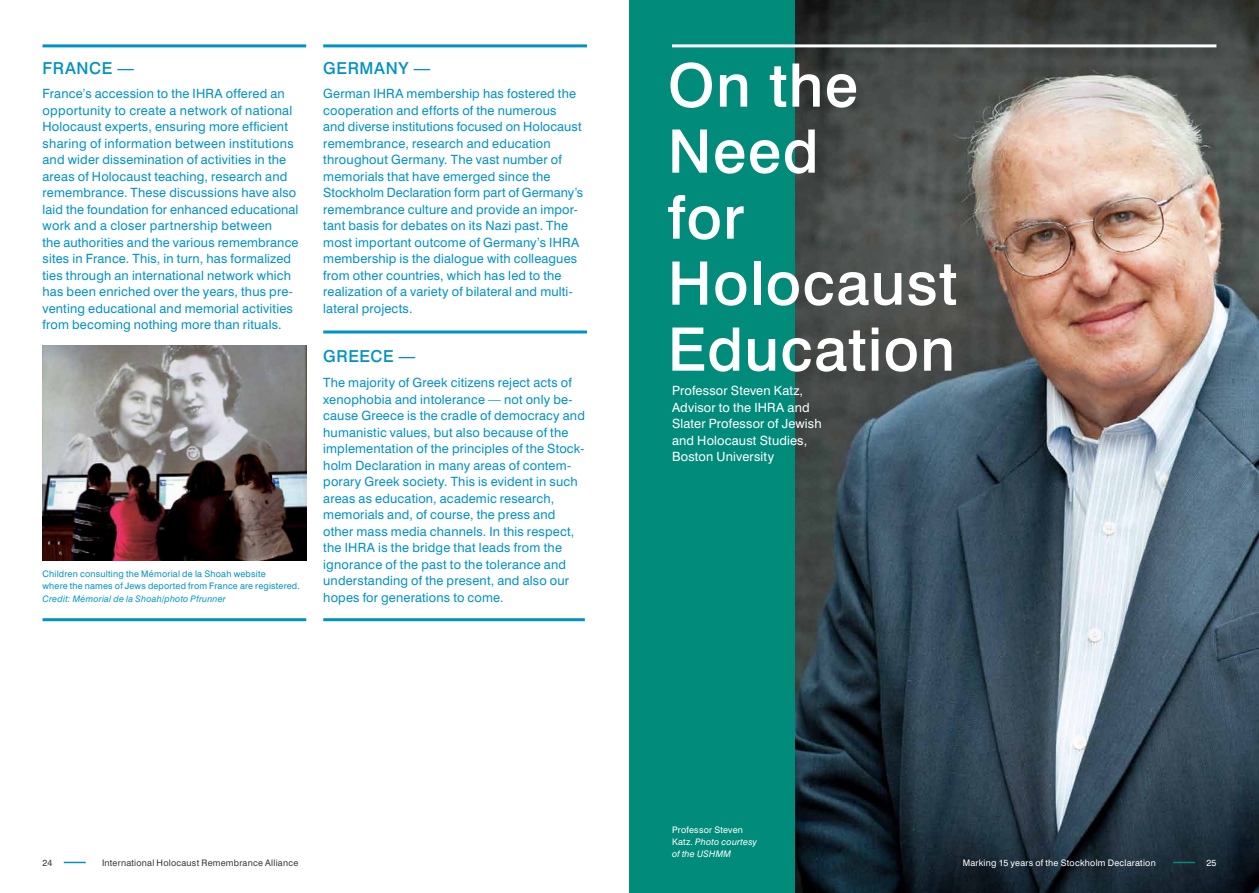
<style>
.page{position:relative;width:1259px;height:893px;background:#fff}
.page>*{position:absolute;margin:0;border:0;box-sizing:border-box;transform-origin:0 0}
.t1{font:500 60px/66px "Swiss 721 BT";letter-spacing:.02em;color:#fff}
.t2{font:500 16.5px "Swiss 721 BT";letter-spacing:.03em;color:#0092c4}
.t3{font:12.75px/16.5px "Swiss 721 BT";letter-spacing:.015em;color:#0092c4}
.t4{font:12.75px/16.5px "Swiss 721 BT";letter-spacing:.015em;color:#fff}
.t5{font:9px/12.3px "Swiss 721 BT";letter-spacing:.02em;color:#0092c4}
.t6{font:9px "Swiss 721 BT";letter-spacing:.025em;color:#3d3732}
.t7{font:italic 9px/12.3px "Swiss 721 BT";letter-spacing:.025em;color:#fff}
.t8{font:9px "Swiss 721 BT";letter-spacing:.025em;color:#fff}
.t9{font:italic 9px "Swiss 721 BT";letter-spacing:.025em;color:#009ac9}
.s1{font-style:normal}
</style>
<div class="page">
<div style="left:629px;top:0;width:630px;height:893px;background:#008b7b"></div>
<svg style="left:64px;top:862px;width:22px;height:1px"></svg>
<img style="left:795px;top:0;width:464px;height:893px">
<hr style="left:43px;top:44px;width:263px;height:3px;background:#0092c4">
<hr style="left:43px;top:618px;width:263px;height:3px;background:#0092c4">
<hr style="left:323px;top:330px;width:264px;height:3px;background:#0092c4">
<hr style="left:323px;top:44px;width:264px;height:3px;background:#0092c4">
<hr style="left:323px;top:618px;width:262px;height:3px;background:#0092c4">
<hr style="left:672px;top:44px;width:544px;height:3px;background:#fff">
<img style="left:43px;top:346px;width:263px;height:214px">
<svg style="left:1173px;top:862px;width:22px;height:1px"></svg>
<p class="t2" style="left:43px;top:58px;width:93px">France —</p>
<p class="t3" style="left:43px;top:86px;width:257px">France’s accession to the IHRA offered an opportunity to create a network of national Holocaust experts, ensuring more efficient sharing of information between institutions and wider dissemination of activities in the areas of Holocaust teaching, research and remembrance. These discussions have also laid the foundation for enhanced educational work and a closer partnership between<br>the authorities and the various remembrance sites in France. This, in turn, has formalized ties through an international network which has been enriched over the years, thus pre&shy;venting educational and memorial activities from becoming nothing more than rituals.</p>
<p class="t5" style="left:43px;top:567px;width:259px">Children consulting the Mémorial de la Shoah website<br>where the names of Jews deported from France are registered.</p>
<p class="t9" style="left:43px;top:593px;width:185px">Credit: Mémorial de la Shoah/photo Pfrunner</p>
<p class="t2" style="left:323px;top:58px;width:38px">Germa</p>
<p class="t2" style="left:386px;top:58px;width:46px">ny —</p>
<p class="t3" style="left:323px;top:86px;width:261px">German IHRA membership has fostered the cooperation and efforts of the numerous<br>and diverse institutions focused on Holocaust remembrance, research and education throughout Germany. The vast number of memorials that have emerged since the Stockholm Declaration form part of Germany’s remembrance culture and provide an impor&shy;tant basis for debates on its Nazi past. The most important outcome of Germany’s IHRA membership is the dialogue with colleagues from other countries, which has led to the realization of a variety of bilateral and multi&shy;lateral projects.</p>
<p class="t2" style="left:323px;top:346px;width:94px">Greece —</p>
<p class="t3" style="left:323px;top:374px;width:263px">The majority of Greek citizens reject acts of xenophobia and intolerance — not only be&shy;cause Greece is the cradle of democracy and humanistic values, but also because of the implementation of the principles of the Stock&shy;holm Declaration in many areas of contem&shy;porary Greek society. This is evident in such areas as education, academic research, memorials and, of course, the press and other mass media channels. In this respect, the IHRA is the bridge that leads from the ignorance of the past to the tolerance and understanding of the present, and also our hopes for generations to come.</p>
<h1 class="t1" style="left:668px;top:52px;width:291px">On the<br>Need<br>for<br>Holocaust<br>Education</h1>
<p class="t4" style="left:672px;top:383px;width:151px">Professor Steven Katz,<br>Advisor to the IHRA and<br>Slater Professor of Jewish and Holocaust Studies,<br>Boston University</p>
<p class="t6" style="left:43px;top:857px;width:11px">24</p>
<p class="t6" style="left:102px;top:857px;width:198px">International Holocaust Remembrance Alliance</p>
<p class="t7" style="left:672px;top:823px;width:87px"><span class="s1">Professor Steven<br>Katz.</span> Photo courtesy of the USHMM</p>
<p class="t8" style="left:962px;top:857px;width:195px">Marking 15 years of the Stockholm Declaration</p>
<p class="t8" style="left:1206px;top:857px;width:12px">25</p>
</div>
